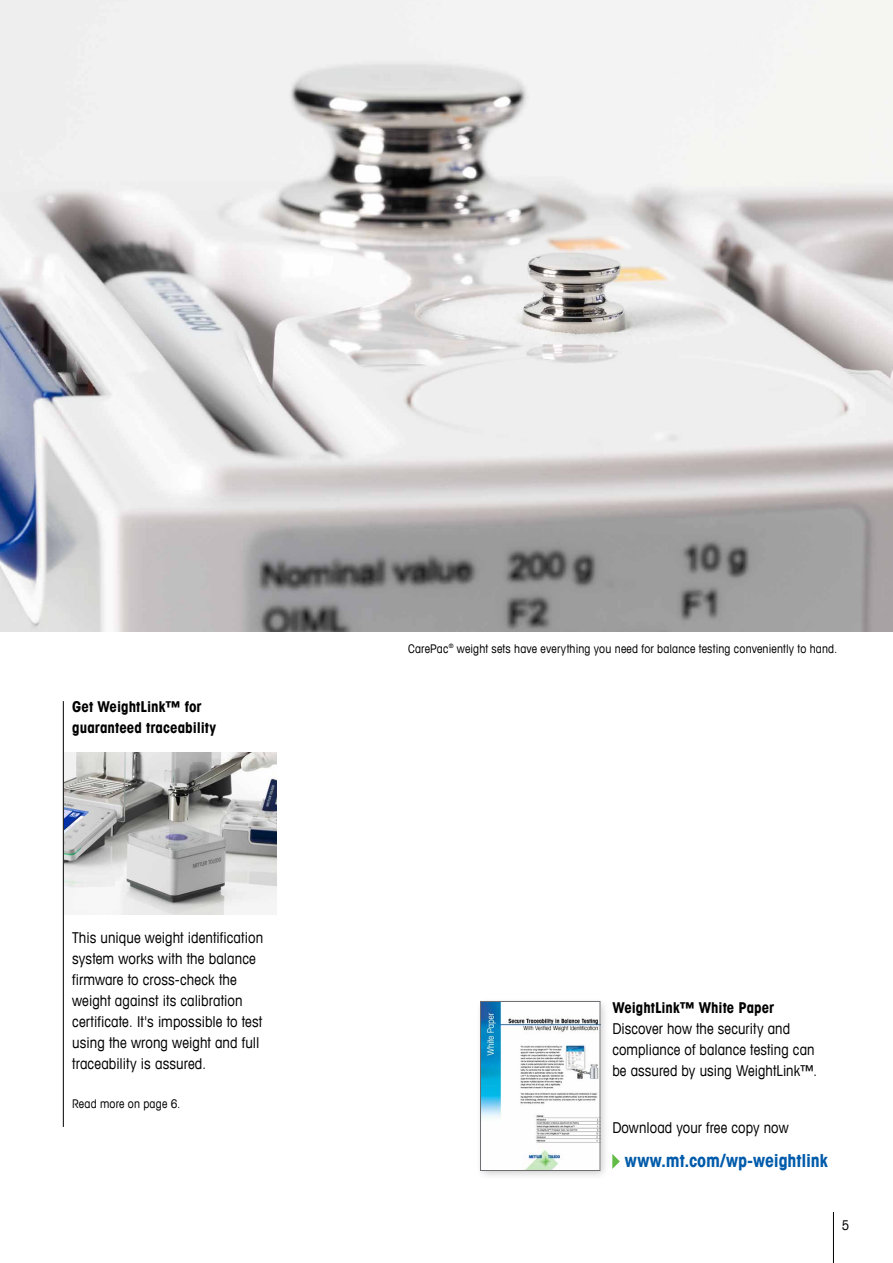
<style>
.page{position:relative;width:893px;height:1263px;background:#fff}
.page>*{position:absolute;margin:0;border:0;box-sizing:border-box;transform-origin:0 0}
.t1{font:700 condensed 18px "Avant Garde Com";letter-spacing:-.005em;color:#005baa}
.t2{font:condensed 15px/21px "Avant Garde Com";letter-spacing:.005em;color:#000}
.t3{font:700 condensed 15px/21px "Avant Garde Com";color:#000}
.t4{font:condensed 13.5px "Avant Garde Com";color:#000}
.t5{font:condensed 12px "Avant Garde Com";letter-spacing:.015em;color:#000}
</style>
<div class="page">
<hr style="left:833px;top:1212px;width:1px;height:51px;background:#000">
<img style="left:64px;top:753px;width:213px;height:161px">
<img style="left:0;top:0;width:893px;height:631px">
<hr style="left:63px;top:701px;width:1px;height:426px;background:#000">
<svg style="left:612px;top:1154px;width:8px;height:15px"></svg>
<div style="left:475px;top:997px;width:134px;height:184px;background:#000;opacity:.21"></div>
<img style="left:482px;top:1003px;width:116px;height:165px">
<div style="left:480px;top:1001px;width:120px;height:169px;border:1px solid #6d6e71"></div>
<p class="t3" style="left:72px;top:696px;width:146px">Get WeightLink™ for guaranteed traceability</p>
<p class="t2" style="left:72px;top:927px;width:192px">This unique weight identification system works with the balance firmware to cross-check the weight against its calibration certificate. It's impossible to test using the wrong weight and full traceability is assured.</p>
<p class="t5" style="left:72px;top:1097px;width:110px">Read more on page 6.</p>
<p class="t5" style="left:408px;top:641px;width:431px">CarePac<sup>®</sup> weight sets have everything you need for balance testing conveniently to hand.</p>
<p class="t3" style="left:612px;top:997px;width:163px">WeightLink™ White Paper</p>
<p class="t2" style="left:612px;top:1018px;width:207px">Discover how the security and compliance of balance testing can be assured by using WeightLink™.</p>
<p class="t2" style="left:612px;top:1117px;width:178px">Download your free copy now</p>
<p class="t1" style="left:625px;top:1149px;width:204px">www.mt.com/wp-weightlink</p>
<p class="t4" style="left:842px;top:1217px;width:9px">5</p>
</div>
